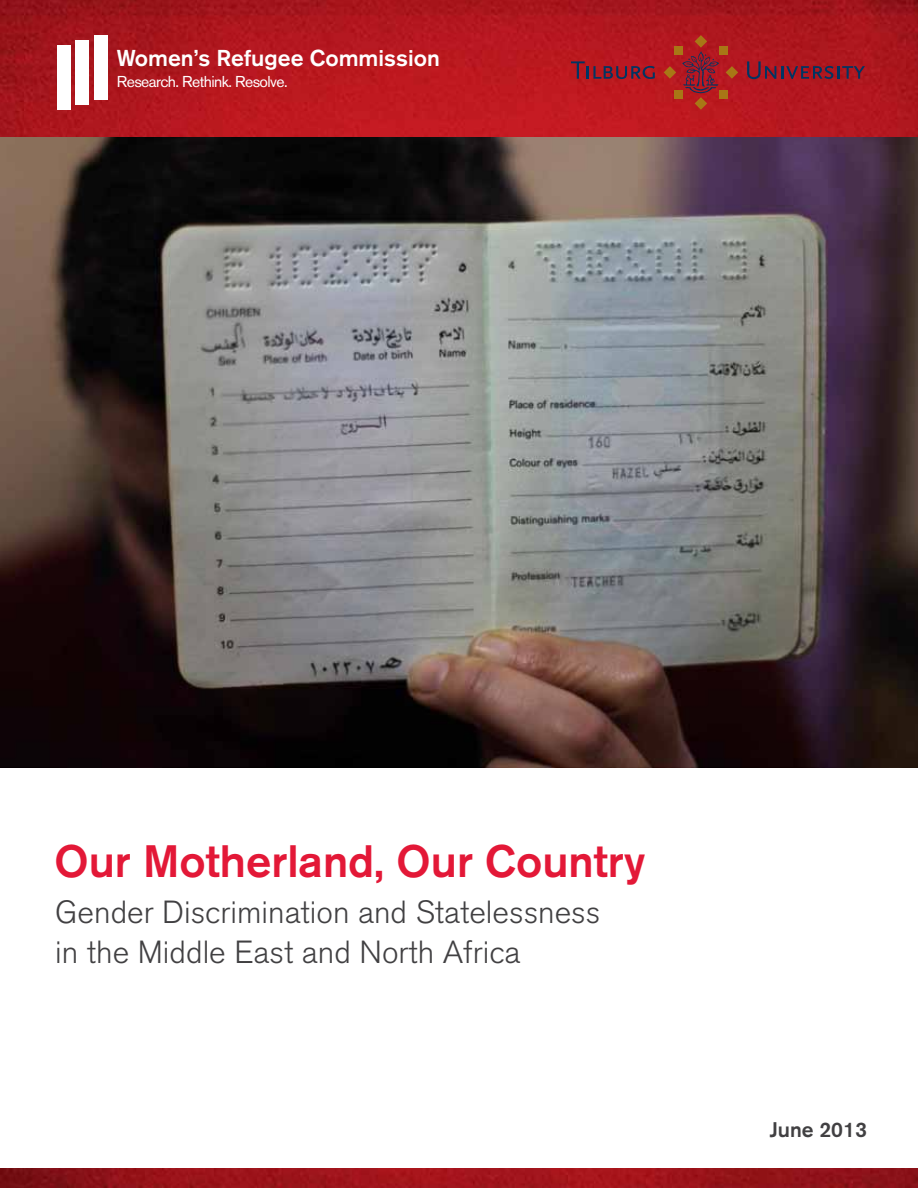
<style>
.page{position:relative;width:918px;height:1188px;background:#fff}
.page>*{position:absolute;margin:0;border:0;box-sizing:border-box;transform-origin:0 0}
.t1{font:500 45px "Akzidenz Grotesk BE";color:#e31837}
.t2{font:300 31.8px/39.8px "Akzidenz Grotesk BE";color:#414042}
.t3{font:500 22.8px "Akzidenz Grotesk BE";color:#fff}
.t4{font:500 21px "Akzidenz Grotesk BE";color:#414042}
.t5{font:15.75px "Akzidenz Grotesk BE";letter-spacing:-.035em;color:#fff}
</style>
<div class="page">
<img style="left:0;top:0;width:918px;height:767px">
<img style="left:0;top:1168px;width:918px;height:20px">
<div style="left:57px;top:45px;width:14px;height:65px;background:#fff"></div>
<div style="left:75px;top:40px;width:14px;height:64px;background:#fff"></div>
<div style="left:94px;top:35px;width:13px;height:65px;background:#fff"></div>
<div style="left:674px;top:90px;width:9px;height:9px;background:#a87716"></div>
<div style="left:719px;top:90px;width:9px;height:9px;background:#a87716"></div>
<div style="left:674px;top:46px;width:9px;height:9px;background:#a87716"></div>
<div style="left:719px;top:46px;width:9px;height:9px;background:#a87716"></div>
<svg style="left:682px;top:35px;width:37px;height:75px"></svg>
<svg style="left:664px;top:66px;width:12px;height:13px"></svg>
<svg style="left:726px;top:66px;width:12px;height:13px"></svg>
<svg style="left:571px;top:61px;width:84px;height:18px"></svg>
<svg style="left:747px;top:61px;width:118px;height:18px"></svg>
<p class="t3" style="left:117px;top:44px;width:325px">Women’s Refugee Commission</p>
<p class="t5" style="left:117px;top:72px;width:172px">Research. Rethink. Resolve.</p>
<p class="t1" style="left:54px;top:834px;width:593px">Our Motherland, Our Country</p>
<p class="t2" style="left:55px;top:893px;width:547px">Gender Discrimination and Statelessness in the Middle East and North Africa</p>
<p class="t4" style="left:769px;top:1117px;width:99px">June 2013</p>
</div>
